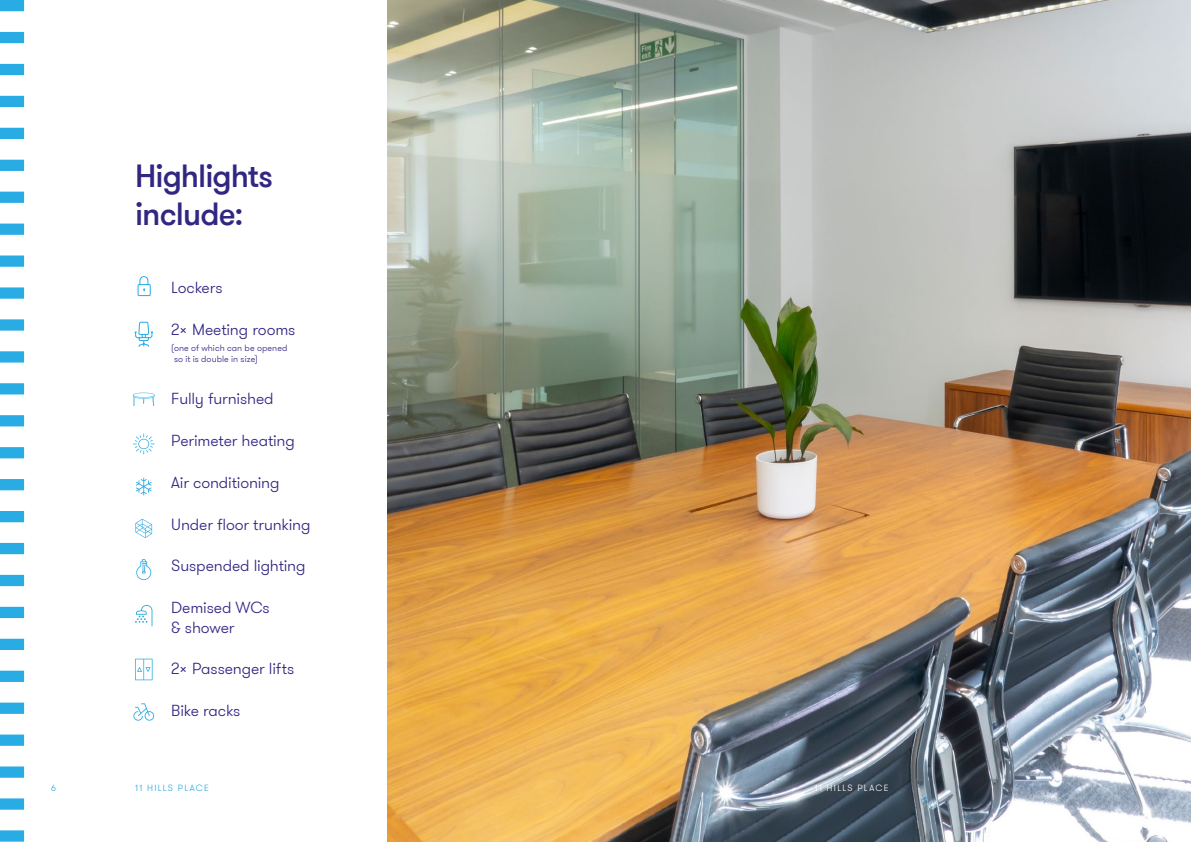
<style>
.page{position:relative;width:1191px;height:842px;background:#fff}
.page>*{position:absolute;margin:0;border:0;box-sizing:border-box;transform-origin:0 0}
.t1{font:500 32px/38.4px "GT Walsheim Pro";letter-spacing:-.03em;color:#312783}
.t2{font:300 16px/19.2px "GT Walsheim Pro";letter-spacing:-.01em;color:#312783}
.t3{font:300 9px/10.8px "GT Walsheim Pro";letter-spacing:.005em;color:#312783}
.t4{font:300 9px "GT Walsheim Pro";letter-spacing:.14em;color:#29abe3}
.t5{font:300 9px "GT Walsheim Pro";letter-spacing:.14em;color:#fff}
</style>
<div class="page">
<img style="left:387px;top:0;width:804px;height:842px">
<svg style="left:0;top:0;width:24px;height:842px"></svg>
<svg style="left:133px;top:393px;width:22px;height:13px"></svg>
<svg style="left:133px;top:434px;width:22px;height:20px"></svg>
<svg style="left:136px;top:478px;width:16px;height:17px"></svg>
<svg style="left:135px;top:519px;width:17px;height:19px"></svg>
<svg style="left:136px;top:559px;width:15px;height:21px"></svg>
<svg style="left:135px;top:605px;width:17px;height:21px"></svg>
<svg style="left:135px;top:659px;width:17px;height:21px"></svg>
<svg style="left:133px;top:703px;width:22px;height:18px"></svg>
<svg style="left:137px;top:276px;width:14px;height:21px"></svg>
<svg style="left:134px;top:321px;width:19px;height:26px"></svg>
<h1 class="t1" style="left:135px;top:157px;width:139px">Highlights include:</h1>
<p class="t2" style="left:171px;top:278px;width:53px">Lockers</p>
<p class="t2" style="left:171px;top:320px;width:126px">2x Meeting rooms</p>
<p class="t3" style="left:174px;top:343px;width:115px;text-indent:-3px">(one of which can be opened so it is double in size)</p>
<p class="t2" style="left:171px;top:389px;width:104px">Fully furnished</p>
<p class="t2" style="left:171px;top:431px;width:125px">Perimeter heating</p>
<p class="t2" style="left:171px;top:473px;width:110px">Air conditioning</p>
<p class="t2" style="left:171px;top:515px;width:141px">Under floor trunking</p>
<p class="t2" style="left:171px;top:557px;width:136px">Suspended lighting</p>
<p class="t2" style="left:171px;top:598px;width:100px">Demised WCs &amp; shower</p>
<p class="t2" style="left:171px;top:660px;width:124px">2x Passenger lifts</p>
<p class="t2" style="left:171px;top:701px;width:71px">Bike racks</p>
<p class="t4" style="left:51px;top:782px;width:6px">6</p>
<p class="t4" style="left:135px;top:782px;width:75px">11 HILLS PLACE</p>
<p class="t5" style="left:815px;top:782px;width:75px">11 HILLS PLACE</p>
<p class="t5" style="left:1135px;top:782px;width:6px">7</p>
</div>
